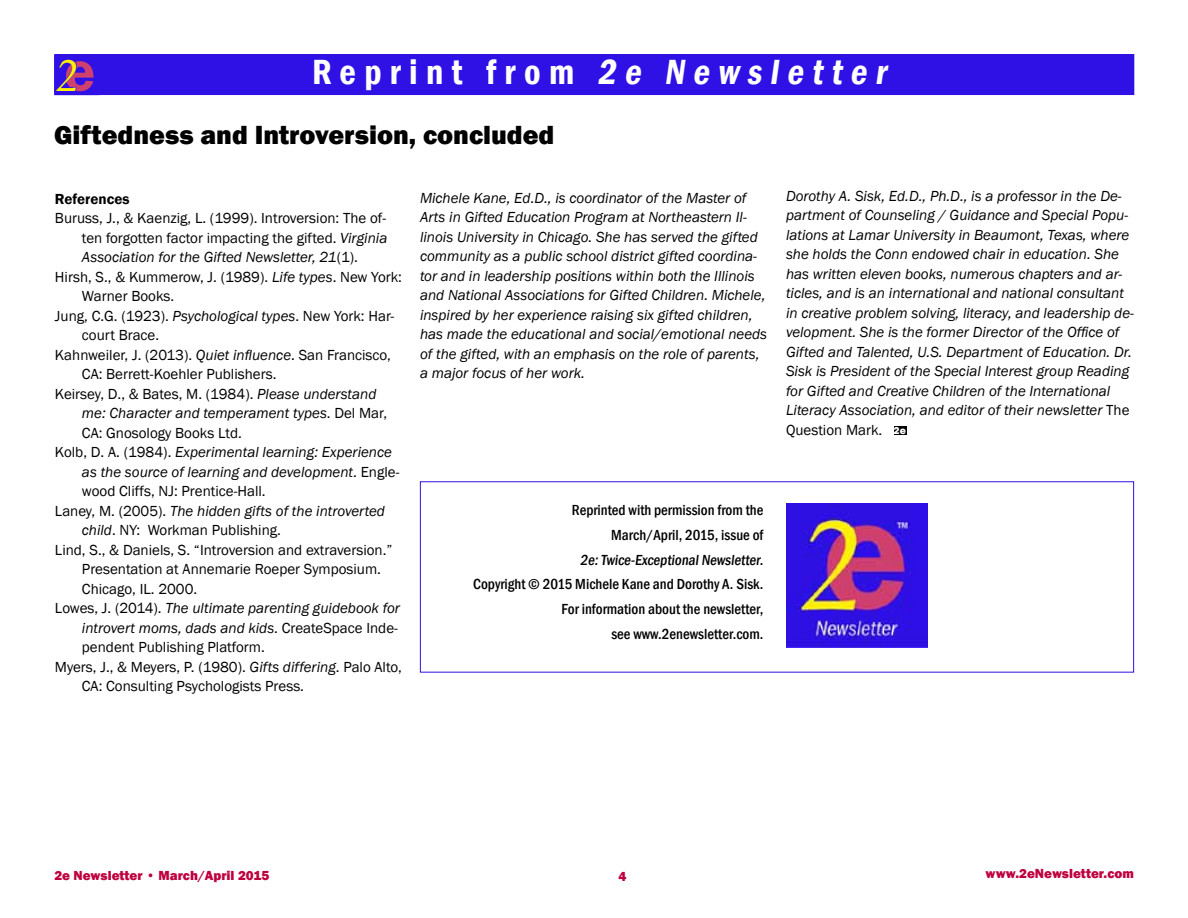
<style>
.page{position:relative;width:1188px;height:918px;background:#fff}
.page>*{position:absolute;margin:0;border:0;box-sizing:border-box;transform-origin:0 0}
.t1{font:italic 46.5px "Palatino Linotype";color:#fff200}
.t2{font:600 condensed 36px "Franklin Gothic";color:#fff}
.t3{font:800 27px "Franklin Gothic";color:#000}
.t4{font:italic 15px/19.5px "Franklin Gothic";color:#000}
.t5{font:15px "Franklin Gothic";color:#000}
.t6{font:500 condensed 15px/24.8px "Franklin Gothic";color:#000;text-align:right}
.t7{font:600 15px "Franklin Gothic";color:#000}
.t8{font:800 13.5px "Franklin Gothic";color:#bf003f}
.s1{font-family:"Franklin Gothic";font-weight:600;font-style:normal;font-size:58.5px;color:#cf406f}
.s2{font-style:italic}
.s3{font-style:normal}
.s4{font-weight:800;font-style:normal;font-size:10.5px;color:#fff}
</style>
<div class="page">
<div style="left:54px;top:54px;width:1080px;height:41px;background:#2f11e6"></div>
<div style="left:894px;top:426px;width:12px;height:9px;background:#000"></div>
<img style="left:786px;top:504px;width:142px;height:143px">
<div style="left:420px;top:481px;width:714px;height:192px;border:1px solid #2f11e6"></div>
<h1 class="t1" style="left:57px;top:42px;width:40px">2<span class="s1">e</span></h1>
<h2 class="t2" style="left:312px;top:48px;width:582px">Re p r i n t f ro m 2e Newsletter</h2>
<h3 class="t3" style="left:54px;top:118px;width:502px">Giftedness and Introversion, concluded</h3>
<p class="t7" style="left:55px;top:189px;width:76px">References</p>
<p class="t5" style="left:55px;top:209px;width:333px">Buruss, J., &amp; Kaenzig, L. (1999). Introversion: The of-</p>
<p class="t5" style="left:82px;top:228px;width:307px">ten forgotten factor impacting the gifted. <span class="s2">Virginia</span></p>
<p class="t4" style="left:82px;top:248px;width:278px">Association for the Gifted Newsletter, 21<span class="s3">(1).</span></p>
<p class="t5" style="left:55px;top:267px;width:348px">Hirsh, S., &amp; Kummerow, J. (1989). <span class="s2">Life types</span>. New York:</p>
<p class="t5" style="left:82px;top:287px;width:94px">Warner Books.</p>
<p class="t5" style="left:55px;top:306px;width:341px">Jung, C.G. (1923). <span class="s2">Psychological types</span>. New York: Har-</p>
<p class="t5" style="left:82px;top:326px;width:79px">court Brace.</p>
<p class="t5" style="left:55px;top:345px;width:338px">Kahnweiler, J. (2013). <span class="s2">Quiet influence</span>. San Francisco,</p>
<p class="t5" style="left:82px;top:365px;width:196px">CA: Berrett-Koehler Publishers.</p>
<p class="t5" style="left:55px;top:384px;width:323px">Keirsey, D., &amp; Bates, M. (1984). <span class="s2">Please understand</span></p>
<p class="t4" style="left:82px;top:404px;width:307px">me: Character and temperament types<span class="s3">. Del Mar,</span></p>
<p class="t5" style="left:82px;top:423px;width:161px">CA: Gnosology Books Ltd.</p>
<p class="t4" style="left:55px;top:443px;width:339px"><span class="s3">Kolb, D. A. (1984).</span> Experimental learning: Experience</p>
<p class="t4" style="left:82px;top:462px;width:319px">as the source of learning and development<span class="s3">. Engle-</span></p>
<p class="t5" style="left:82px;top:482px;width:185px">wood Cliffs, NJ: Prentice-Hall.</p>
<p class="t4" style="left:55px;top:501px;width:332px"><span class="s3">Laney, M. (2005).</span> The hidden gifts of the introverted</p>
<p class="t5" style="left:82px;top:521px;width:201px"><span class="s2">child</span>. NY: Workman Publishing.</p>
<p class="t5" style="left:55px;top:540px;width:339px">Lind, S., &amp; Daniels, S. “Introversion and extraversion.”</p>
<p class="t5" style="left:82px;top:560px;width:300px">Presentation at Annemarie Roeper Symposium.</p>
<p class="t5" style="left:82px;top:579px;width:117px">Chicago, IL. 2000.</p>
<p class="t4" style="left:55px;top:599px;width:346px"><span class="s3">Lowes, J. (2014).</span> The ultimate parenting guidebook for</p>
<p class="t4" style="left:82px;top:618px;width:317px">introvert moms, dads and kids<span class="s3">. CreateSpace Inde-</span></p>
<p class="t5" style="left:82px;top:638px;width:184px">pendent Publishing Platform.</p>
<p class="t5" style="left:55px;top:657px;width:348px">Myers, J., &amp; Meyers, P. (1980). <span class="s2">Gifts differing</span>. Palo Alto,</p>
<p class="t5" style="left:82px;top:677px;width:224px">CA: Consulting Psychologists Press.</p>
<p class="t4" style="left:420px;top:188px;width:349px">Michele Kane, Ed.D., is coordinator of the Master of Arts in Gifted Education Program at Northeastern Il&shy;linois University in Chicago. She has served the gifted community as a public school district gifted coordina&shy;tor and in leadership positions within both the Illinois and National Associations for Gifted Children. Michele, inspired by her experience raising six gifted children, has made the educational and social/emotional needs of the gifted, with an emphasis on the role of parents, a major focus of her work.</p>
<p class="t4" style="left:786px;top:186px;width:349px">Dorothy A. Sisk, Ed.D., Ph.D., is a professor in the De&shy;partment of Counseling / Guidance and Special Popu&shy;lations at Lamar University in Beaumont, Texas, where she holds the Conn endowed chair in education. She has written eleven books, numerous chapters and ar&shy;ticles, and is an international and national consultant in creative problem solving, literacy, and leadership de&shy;velopment. She is the former Director of the Office of Gifted and Talented, U.S. Department of Education. Dr.<br>Sisk is President of the Special Interest group Reading for Gifted and Creative Children of the International Literacy Association, and editor of their newsletter <span class="s3">The Question Mark.</span> <span class="s4">2e</span></p>
<p class="t6" style="left:473px;top:498px;width:292px">Reprinted with permission from the<br>March/April, 2015, issue of 2e:Twice-ExceptionalNewsletter.<br>Copyright © 2015 Michele Kane and Dorothy A. Sisk.<br>For information about the newsletter,<br>see www.2enewsletter.com.</p>
<p class="t8" style="left:54px;top:866px;width:217px">2e Newsletter • March/April 2015</p>
<p class="t8" style="left:618px;top:868px;width:9px">4</p>
<p class="t8" style="left:986px;top:865px;width:150px">www.2eNewsletter.com</p>
</div>
